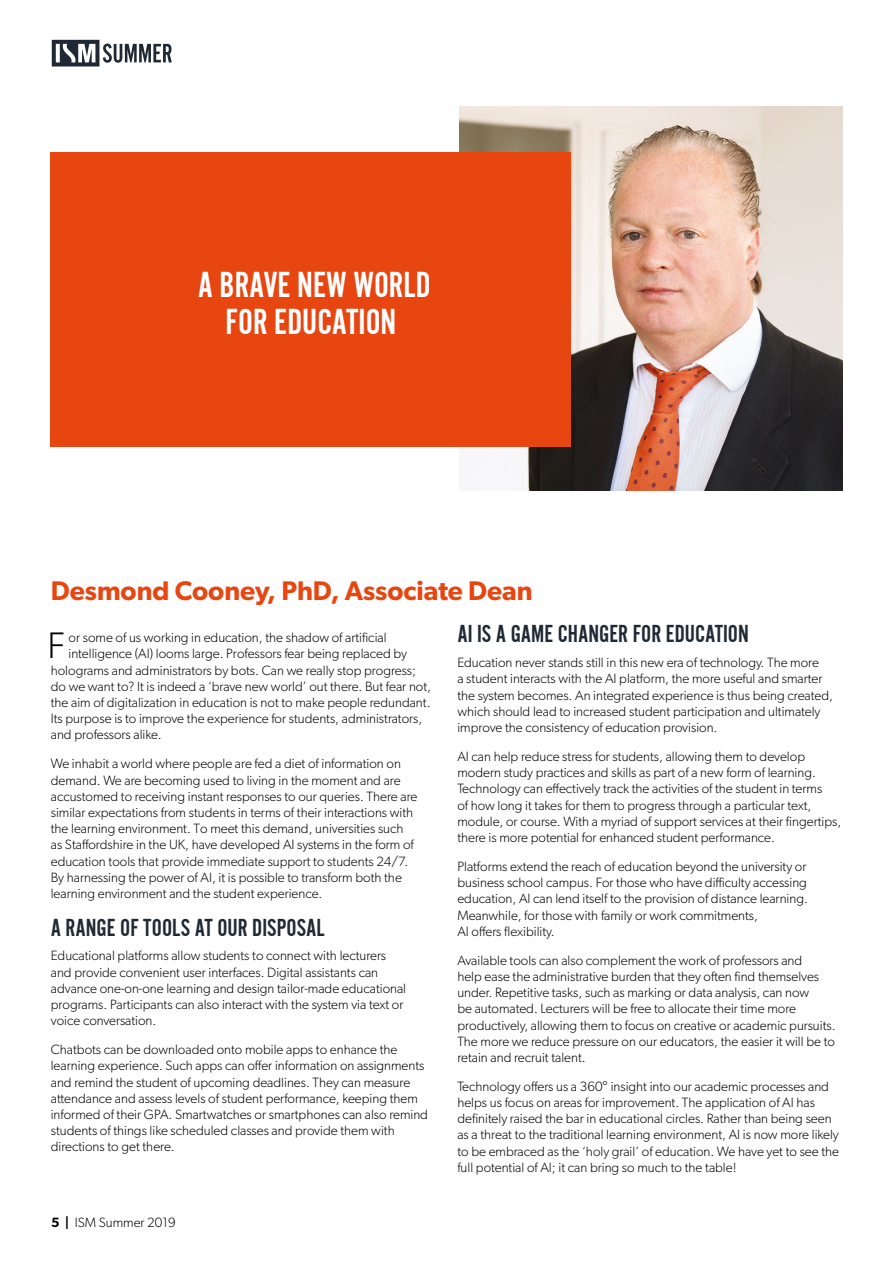
<style>
.page{position:relative;width:893px;height:1263px;background:#fff}
.page>*{position:absolute;margin:0;border:0;box-sizing:border-box;transform-origin:0 0}
.t1{font:37.5px/37.5px "Alternate Got No 2 D";color:#fff;text-align:center}
.t2{font:300 37.05px "Gibson";color:#000}
.t3{font:600 27px "Gibson";color:#e84610}
.t4{font:25.5px "Alternate Got No 2 D";color:#1f2935}
.t5{font:300 13.5px/16.2px "Gibson";color:#000}
.s1{font-weight:600}
</style>
<div class="page">
<svg style="left:52px;top:40px;width:120px;height:26px"></svg>
<img style="left:459px;top:106px;width:384px;height:384px">
<div style="left:51px;top:152px;width:520px;height:295px;background:#e84610"></div>
<h1 class="t1" style="left:198px;top:266px;width:234px">A BRAVE NEW WORLD<br>FOR EDUCATION</h1>
<h3 class="t3" style="left:51px;top:575px;width:483px">Desmond Cooney, PhD, Associate Dean</h3>
<h2 class="t2" style="left:48px;top:623px;width:19px">F</h2>
<p class="t5" style="left:69px;top:629px;width:320px">or some of us working in education, the shadow of artificial</p>
<h3 class="t4" style="left:457px;top:621px;width:293px">AI IS A GAME CHANGER FOR EDUCATION</h3>
<p class="t5" style="left:457px;top:654px;width:377px">Education never stands still in this new era of technology. The more<br>a student interacts with the AI platform, the more useful and smarter the system becomes. An integrated experience is thus being created, which should lead to increased student participation and ultimately improve the consistency of education provision.</p>
<p class="t5" style="left:457px;top:748px;width:385px">AI can help reduce stress for students, allowing them to develop modern study practices and skills as part of a new form of learning.<br>Technology can effectively track the activities of the student in terms<br>of how long it takes for them to progress through a particular text, module, or course. With a myriad of support services at their fingertips, there is more potential for enhanced student performance.</p>
<p class="t5" style="left:457px;top:858px;width:352px">Platforms extend the reach of education beyond the university or business school campus. For those who have difficulty accessing education, AI can lend itself to the provision of distance learning.<br>Meanwhile, for those with family or work commitments,<br>AI offers flexibility.</p>
<p class="t5" style="left:457px;top:952px;width:380px">Available tools can also complement the work of professors and<br>help ease the administrative burden that they often find themselves under. Repetitive tasks, such as marking or data analysis, can now<br>be automated. Lecturers will be free to allocate their time more productively, allowing them to focus on creative or academic pursuits.<br>The more we reduce pressure on our educators, the easier it will be to retain and recruit talent.</p>
<p class="t5" style="left:457px;top:1078px;width:383px">Technology offers us a 360° insight into our academic processes and helps us focus on areas for improvement. The application of AI has definitely raised the bar in educational circles. Rather than being seen as a threat to the traditional learning environment, AI is now more likely to be embraced as the ‘holy grail’ of education. We have yet to see the full potential of AI; it can bring so much to the table!</p>
<p class="t5" style="left:69px;top:645px;width:340px">intelligence (AI) looms large. Professors fear being replaced by</p>
<p class="t5" style="left:51px;top:662px;width:367px">holograms and administrators by bots. Can we really stop progress;</p>
<p class="t5" style="left:51px;top:678px;width:382px">do we want to? It is indeed a ‘brave new world’ out there. But fear not,</p>
<p class="t5" style="left:51px;top:694px;width:381px">the aim of digitalization in education is not to make people redundant.</p>
<p class="t5" style="left:51px;top:710px;width:373px">Its purpose is to improve the experience for students, administrators,</p>
<p class="t5" style="left:51px;top:726px;width:112px">and professors alike.</p>
<p class="t5" style="left:51px;top:755px;width:368px">We inhabit a world where people are fed a diet of information on demand. We are becoming used to living in the moment and are accustomed to receiving instant responses to our queries. There are similar expectations from students in terms of their interactions with the learning environment. To meet this demand, universities such as Staffordshire in the UK, have developed AI systems in the form of education tools that provide immediate support to students 24/7.<br>By harnessing the power of AI, it is possible to transform both the learning environment and the student experience.</p>
<h3 class="t4" style="left:51px;top:914px;width:276px">A RANGE OF TOOLS AT OUR DISPOSAL</h3>
<p class="t5" style="left:51px;top:947px;width:357px">Educational platforms allow students to connect with lecturers and provide convenient user interfaces. Digital assistants can advance one-on-one learning and design tailor-made educational programs. Participants can also interact with the system via text or voice conversation.</p>
<p class="t5" style="left:51px;top:1041px;width:379px">Chatbots can be downloaded onto mobile apps to enhance the learning experience. Such apps can offer information on assignments and remind the student of upcoming deadlines. They can measure attendance and assess levels of student performance, keeping them informed of their GPA. Smartwatches or smartphones can also remind students of things like scheduled classes and provide them with directions to get there.</p>
<p class="t5" style="left:51px;top:1214px;width:126px"><span class="s1">5 |</span> ISM Summer 2019</p>
</div>
